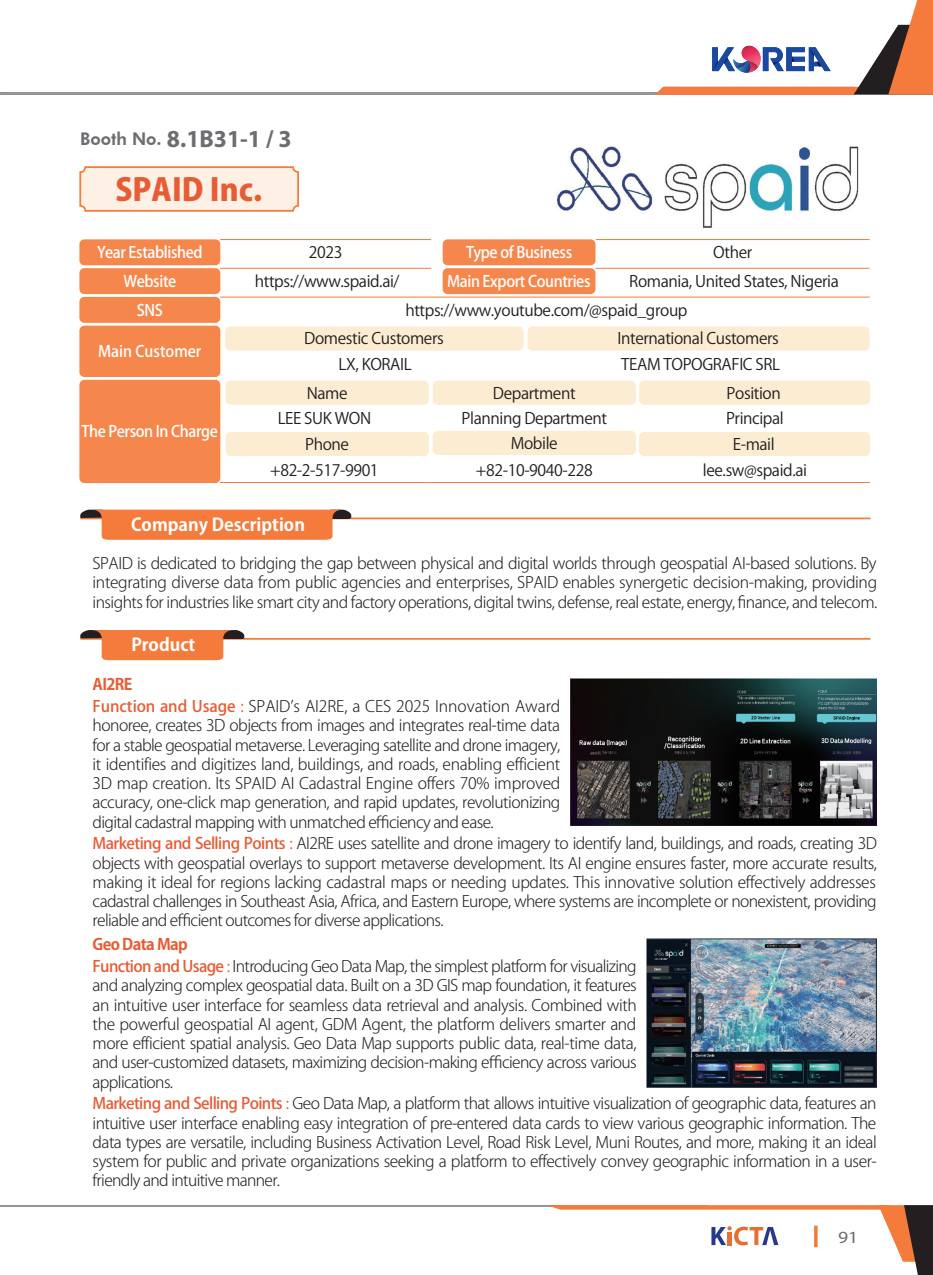
<style>
.page{position:relative;width:933px;height:1275px;background:#fff}
.page>*{position:absolute;margin:0;border:0;box-sizing:border-box;transform-origin:0 0}
.t1{font:800 30.8px "Koz Go Pr 6 N";color:#e75c35}
.t2{font:700 24.5px "Myriad Pro";color:#6c6d70}
.t3{font:700 17.5px "Koz Go Pr 6 N";color:#fff}
.t4{font:17.15px "Myriad Pro";color:#6c6d70;scale:1.15 1}
.t5{font:300 15.75px/19.2px "Koz Go Pr 6 N";letter-spacing:-.04em;color:#231f20;text-align:justify}
.t6{font:15.75px "Koz Go Pr 6 N";letter-spacing:-.025em;color:#231f20}
.t7{font:500 15.75px "Koz Go Pr 6 N";letter-spacing:-.025em;color:#fff;scale:.95 1}
.t8{font:700 15.75px "Koz Go Pr 6 N";letter-spacing:-.04em;color:#e75c35}
.t9{font:500 15.75px "Koz Go Pr 6 N";color:#fff;scale:.95 1}
.s1{font-family:"Futura BT";font-weight:800;font-size:17.5px}
.s2{font-weight:500;color:#e75c35}
.s3{font-weight:400;color:#e75c35}
</style>
<div class="page">
<hr style="left:0;top:1205px;width:706px;height:2px;background:#939598">
<svg style="left:547px;top:1205px;width:386px;height:70px"></svg>
<hr style="left:0;top:93px;width:667px;height:2px;background:#939598">
<svg style="left:655px;top:0;width:278px;height:95px"></svg>
<div style="left:79px;top:239px;width:141px;height:26px;background:#f5874c;border-radius:5px"></div>
<div style="left:442px;top:239px;width:153px;height:26px;background:#f5874c;border-radius:5px"></div>
<div style="left:442px;top:268px;width:153px;height:26px;background:#f5874c;border-radius:5px"></div>
<div style="left:79px;top:268px;width:141px;height:26px;background:#f5874c;border-radius:5px"></div>
<div style="left:79px;top:297px;width:141px;height:26px;background:#f5874c;border-radius:5px"></div>
<div style="left:79px;top:326px;width:141px;height:51px;background:#f5874c;border-radius:5px"></div>
<div style="left:79px;top:380px;width:141px;height:103px;background:#f5874c;border-radius:5px"></div>
<hr style="left:220px;top:239px;width:211px;height:1px;background:#f47b3b">
<hr style="left:596px;top:239px;width:273px;height:1px;background:#f47b3b">
<hr style="left:220px;top:268px;width:211px;height:1px;background:#f47b3b">
<hr style="left:595px;top:268px;width:274px;height:1px;background:#f47b3b">
<hr style="left:220px;top:297px;width:649px;height:1px;background:#f47b3b">
<div style="left:225px;top:326px;width:298px;height:25px;background:#fcecd1;border-radius:5px"></div>
<div style="left:527px;top:326px;width:342px;height:25px;background:#fcecd1;border-radius:5px"></div>
<hr style="left:220px;top:482px;width:210px;height:1px;background:#f47b3b">
<hr style="left:430px;top:482px;width:209px;height:1px;background:#f47b3b">
<hr style="left:639px;top:482px;width:231px;height:1px;background:#f47b3b">
<div style="left:225px;top:381px;width:204px;height:24px;background:#fcecd1;border-radius:5px"></div>
<div style="left:433px;top:381px;width:203px;height:24px;background:#fcecd1;border-radius:5px"></div>
<div style="left:639px;top:381px;width:231px;height:24px;background:#fcecd1;border-radius:5px"></div>
<div style="left:225px;top:432px;width:204px;height:24px;background:#fcecd1;border-radius:5px"></div>
<div style="left:433px;top:431px;width:203px;height:24px;background:#fcecd1;border-radius:5px"></div>
<div style="left:639px;top:432px;width:231px;height:24px;background:#fcecd1;border-radius:5px"></div>
<hr style="left:80px;top:518px;width:790px;height:1px;background:#f47b3b">
<div style="left:330px;top:510px;width:21px;height:8px;background:#231f20"></div>
<svg style="left:80px;top:510px;width:262px;height:30px;background:#ef844c"></svg>
<hr style="left:80px;top:638px;width:790px;height:2px;background:#f47b3b">
<div style="left:223px;top:630px;width:21px;height:9px;background:#231f20"></div>
<svg style="left:80px;top:630px;width:154px;height:30px"></svg>
<div style="left:80px;top:167px;width:218px;height:44px;background:#fdf0e4;border-radius:5px"></div>
<div style="left:79px;top:166px;width:220px;height:46px;border:2px solid #f47b3b;border-radius:5px"></div>
<img style="left:556px;top:146px;width:303px;height:82px">
<img style="left:570px;top:679px;width:306px;height:146px">
<img style="left:646px;top:939px;width:230px;height:148px">
<p class="t2" style="left:80px;top:123px;width:213px"><span class="s1">Booth No.</span> 8.1B31-1 / 3</p>
<p class="t1" style="left:115px;top:172px;width:148px">SPAID Inc.</p>
<p class="t7" style="left:97px;top:244px;width:113px">Year Established</p>
<p class="t6" style="left:309px;top:244px;width:35px">2023</p>
<p class="t7" style="left:466px;top:244px;width:113px">Type of Business</p>
<p class="t6" style="left:713px;top:244px;width:40px">Other</p>
<p class="t7" style="left:123px;top:273px;width:57px">Website</p>
<p class="t6" style="left:255px;top:273px;width:146px">https://www.spaid.ai/</p>
<p class="t7" style="left:447px;top:273px;width:152px">Main Export Countries</p>
<p class="t6" style="left:629px;top:273px;width:211px">Romania, United States, Nigeria</p>
<p class="t7" style="left:137px;top:301px;width:29px">SNS</p>
<p class="t6" style="left:405px;top:301px;width:284px">https://www.youtube.com/@spaid_group</p>
<p class="t9" style="left:98px;top:343px;width:110px">Main Customer</p>
<p class="t6" style="left:304px;top:330px;width:141px">Domestic Customers</p>
<p class="t6" style="left:617px;top:330px;width:163px">International Customers</p>
<p class="t6" style="left:338px;top:355px;width:75px">LX, KORAIL</p>
<p class="t6" style="left:621px;top:355px;width:160px">TEAM TOPOGRAFIC SRL</p>
<p class="t6" style="left:307px;top:384px;width:42px">Name</p>
<p class="t6" style="left:493px;top:384px;width:84px">Department</p>
<p class="t6" style="left:726px;top:384px;width:56px">Position</p>
<p class="t6" style="left:278px;top:410px;width:95px">LEE SUK WON</p>
<p class="t6" style="left:461px;top:410px;width:147px">Planning Department</p>
<p class="t6" style="left:726px;top:410px;width:59px">Principal</p>
<p class="t6" style="left:305px;top:435px;width:45px">Phone</p>
<p class="t6" style="left:511px;top:434px;width:48px">Mobile</p>
<p class="t6" style="left:733px;top:435px;width:43px">E-mail</p>
<p class="t6" style="left:270px;top:461px;width:110px">+82-2-517-9901</p>
<p class="t6" style="left:476px;top:461px;width:118px">+82-10-9040-228</p>
<p class="t6" style="left:703px;top:461px;width:106px">lee.sw@spaid.ai</p>
<p class="t3" style="left:131px;top:515px;width:175px">Company Description</p>
<p class="t7" style="left:81px;top:422px;width:145px">The Person In Charge</p>
<p class="t5" style="left:93px;top:554px;width:786px">SPAID is dedicated to bridging the gap between physical and digital worlds through geospatial AI-based solutions. By integrating diverse data from public agencies and enterprises, SPAID enables synergetic decision-making, providing insights for industries like smart city and factory operations, digital twins, defense, real estate, energy, finance, and telecom.</p>
<p class="t3" style="left:131px;top:635px;width:65px">Product</p>
<p class="t8" style="left:93px;top:676px;width:41px">AI2RE</p>
<p class="t5" style="left:93px;top:697px;width:469px"><span class="s2">Function and Usage</span> <span class="s3">:</span> SPAID’s AI2RE, a CES 2025 Innovation Award honoree, creates 3D objects from images and integrates real-time data for a stable geospatial metaverse. Leveraging satellite and drone imagery, it identifies and digitizes land, buildings, and roads, enabling efficient 3D map creation. Its SPAID AI Cadastral Engine offers 70% improved accuracy, one-click map generation, and rapid updates, revolutionizing digital cadastral mapping with unmatched efficiency and ease.</p>
<p class="t5" style="left:93px;top:834px;width:786px"><span class="s2">Marketing and Selling Points</span> <span class="s3">:</span> AI2RE uses satellite and drone imagery to identify land, buildings, and roads, creating 3D objects with geospatial overlays to support metaverse development. Its AI engine ensures faster, more accurate results, making it ideal for regions lacking cadastral maps or needing updates. This innovative solution effectively addresses cadastral challenges in Southeast Asia, Africa, and Eastern Europe, where systems are incomplete or nonexistent, providing reliable and efficient outcomes for diverse applications.</p>
<p class="t8" style="left:93px;top:936px;width:97px">Geo Data Map</p>
<p class="t5" style="left:93px;top:957px;width:546px"><span class="s2">Function and Usage</span> <span class="s3">:</span> Introducing Geo Data Map, the simplest platform for visualizing and analyzing complex geospatial data. Built on a 3D GIS map foundation, it features an intuitive user interface for seamless data retrieval and analysis. Combined with the powerful geospatial AI agent, GDM Agent, the platform delivers smarter and more efficient spatial analysis. Geo Data Map supports public data, real-time data, and user-customized datasets, maximizing decision-making efficiency across various applications.</p>
<p class="t5" style="left:93px;top:1094px;width:785px"><span class="s2">Marketing and Selling Points</span> <span class="s3">:</span> Geo Data Map, a platform that allows intuitive visualization of geographic data, features an intuitive user interface enabling easy integration of pre-entered data cards to view various geographic information. The data types are versatile, including Business Activation Level, Road Risk Level, Muni Routes, and more, making it an ideal system for public and private organizations seeking a platform to effectively convey geographic information in a user&shy;friendly and intuitive manner.</p>
<p class="t4" style="left:838px;top:1227px;width:19px">91</p>
</div>
